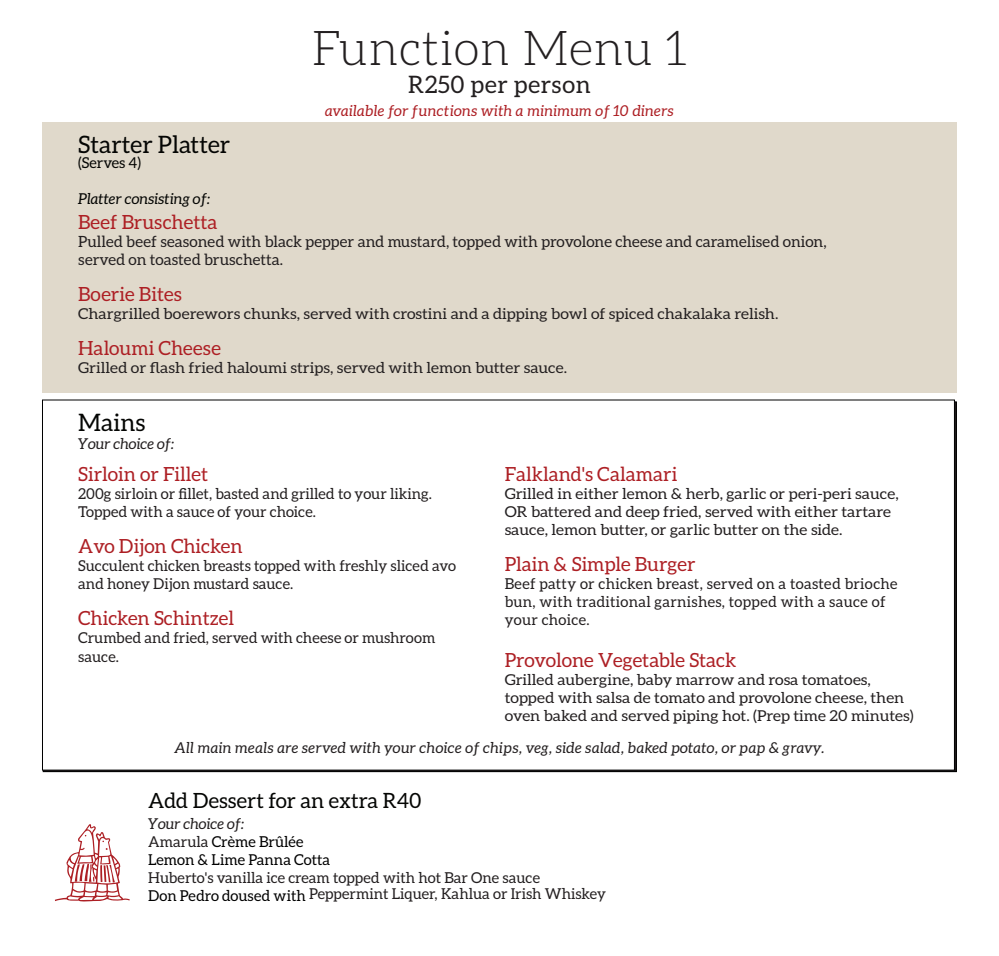
<style>
.page{position:relative;width:999px;height:956px;background:#fff}
.page>*{position:absolute;margin:0;border:0;box-sizing:border-box;transform-origin:0 0}
.t1{font:300 48px "Aleo";letter-spacing:.01em;color:#231f20}
.t2{font:24px "Aleo";color:#040503}
.t3{font:24px "Aleo";letter-spacing:.02em;color:#231f20}
.t4{font:21px "Aleo";color:#040503}
.t5{font:19.5px "Aleo";color:#ad1f24}
.t6{font:15.45px/18px "Aleo";color:#231f20}
.t7{font:15px/18px "Aleo";color:#231f20;scale:1.07 1}
.t8{font:15px/18px "Aleo";color:#231f20}
.t9{font:15px/18px "Aleo";letter-spacing:.02em;color:#231f20}
.t10{font:italic 15px "Aleo";letter-spacing:.02em;color:#231f20}
.t11{font:italic 15px/18px "Aleo";color:#231f20}
.t12{font:italic 15px "Aleo";letter-spacing:.02em;color:#ad1f24}
.t13{font:italic 15px "Aleo";color:#040503}
.t14{font:15px "Aleo";color:#000}
.t15{font:15px "Aleo";color:#040503}
.s1{font-style:normal}
.s2{font-style:normal;color:#000}
.s3{color:#000}
</style>
<div class="page">
<div style="left:42px;top:122px;width:914px;height:271px;background:#e0d9cb"></div>
<svg style="left:55px;top:824px;width:75px;height:78px"></svg>
<p class="t1" style="left:312px;top:22px;width:377px">Function Menu 1</p>
<p class="t2" style="left:78px;top:130px;width:153px">Starter Platter</p>
<p class="t15" style="left:78px;top:154px;width:64px">(Serves 4)</p>
<p class="t3" style="left:408px;top:71px;width:184px">R250 per person</p>
<p class="t12" style="left:325px;top:102px;width:350px">available for functions with a minimum of 10 diners</p>
<p class="t13" style="left:78px;top:191px;width:133px">Platter consisting of:</p>
<p class="t5" style="left:78px;top:210px;width:141px">Beef Bruschetta</p>
<p class="t6" style="left:78px;top:232px;width:750px">Pulled beef seasoned with black pepper and mustard, topped with provolone cheese and caramelised onion, served on toasted bruschetta.</p>
<p class="t5" style="left:78px;top:282px;width:105px">Boerie Bites</p>
<p class="t7" style="left:78px;top:304px;width:655px">Chargrilled boerewors chunks, served with crostini and a dipping bowl of spiced chakalaka relish.</p>
<p class="t5" style="left:78px;top:336px;width:144px">Haloumi Cheese</p>
<p class="t7" style="left:78px;top:358px;width:458px">Grilled or flash fried haloumi strips, served with lemon butter sauce.</p>
<p class="t2" style="left:78px;top:409px;width:68px">Mains</p>
<p class="t11" style="left:78px;top:434px;width:98px">Your choice of:</p>
<p class="t5" style="left:78px;top:463px;width:131px">Sirloin or Fillet</p>
<p class="t8" style="left:78px;top:485px;width:355px">200g sirloin or fillet, basted and grilled to your liking.<br>Topped with a sauce of your choice.</p>
<p class="t5" style="left:78px;top:535px;width:166px">Avo Dijon Chicken</p>
<p class="t8" style="left:78px;top:557px;width:379px">Succulent chicken breasts topped with freshly sliced avo and honey Dijon mustard sauce.</p>
<p class="t5" style="left:78px;top:607px;width:157px">Chicken Schintzel</p>
<p class="t8" style="left:78px;top:629px;width:358px">Crumbed and fried, served with cheese or mushroom sauce.</p>
<p class="t5" style="left:504px;top:463px;width:174px">Falkland's Calamari</p>
<p class="t7" style="left:504px;top:485px;width:370px">Grilled in either lemon &amp; herb, garlic or peri-peri sauce,<br>OR battered and deep fried, served with either tartare sauce, lemon butter, or garlic butter on the side.</p>
<p class="t5" style="left:504px;top:553px;width:192px">Plain &amp; Simple Burger</p>
<p class="t9" style="left:504px;top:575px;width:394px">Beef patty or chicken breast, served on a toasted brioche bun, with traditional garnishes, topped with a sauce of your choice.</p>
<p class="t5" style="left:504px;top:649px;width:233px">Provolone Vegetable Stack</p>
<p class="t7" style="left:504px;top:670px;width:344px">Grilled aubergine, baby marrow and rosa tomatoes,</p>
<p class="t7" style="left:504px;top:688px;width:383px">topped with salsa de tomato and provolone cheese, then oven baked and served piping hot. (Prep time 20 minutes)</p>
<p class="t10" style="left:174px;top:739px;width:651px">All main meals are served with your choice of chips, veg, side salad, baked potato, or pap &amp; gravy.</p>
<p class="t4" style="left:148px;top:788px;width:275px">Add Dessert for an extra R40</p>
<p class="t11" style="left:148px;top:814px;width:157px">Your choice of:<br><span class="s1">Amarula</span> <span class="s2">Crème Brûlée</span></p>
<p class="t14" style="left:148px;top:850px;width:183px">Lemon &amp; Lime Panna Cotta</p>
<p class="t8" style="left:148px;top:868px;width:393px">Huberto's vanilla ice cream topped with hot Bar One sauce</p>
<p class="t8" style="left:148px;top:884px;width:459px"><span class="s3">Don Pedro doused with</span> Peppermint Liquer, Kahlua or Irish Whiskey</p>
</div>
